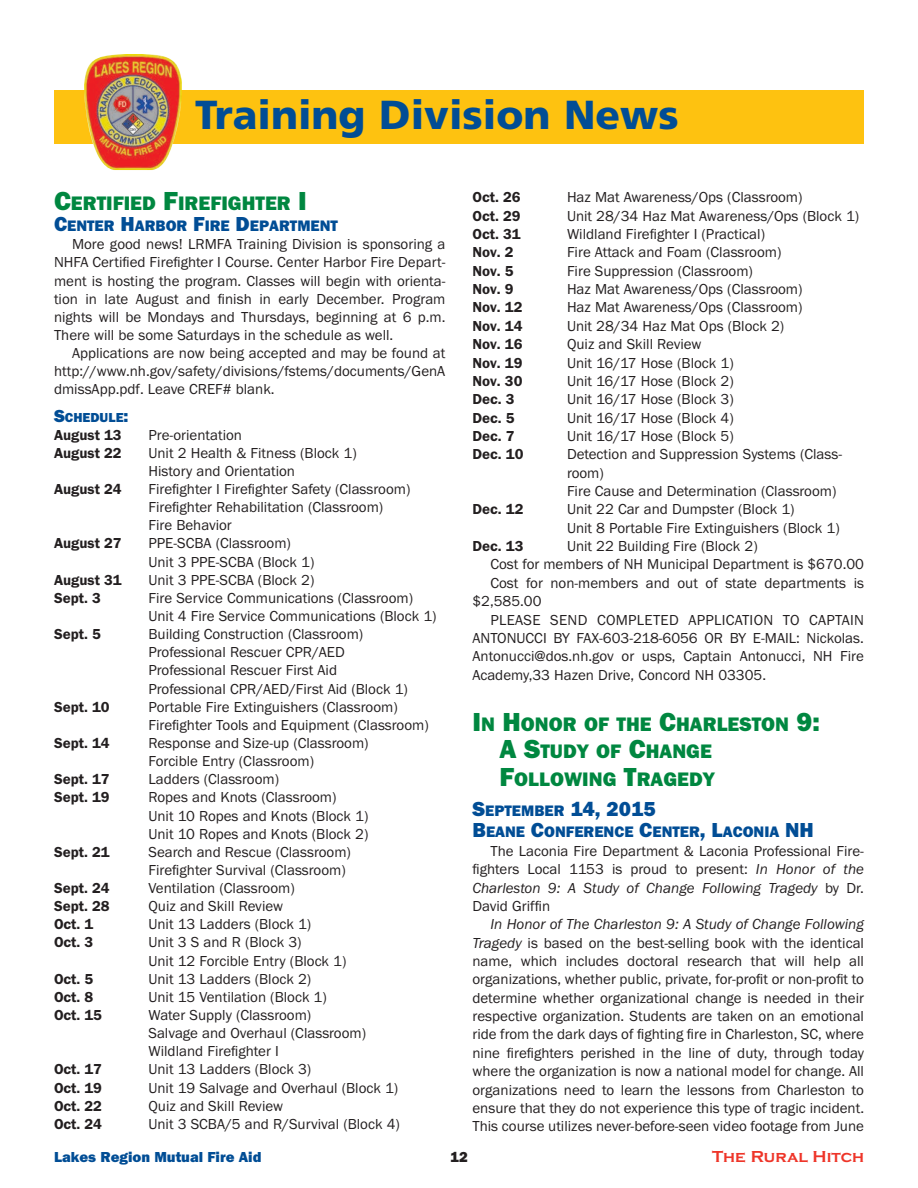
<style>
.page{position:relative;width:918px;height:1188px;background:#fff}
.page>*{position:absolute;margin:0;border:0;box-sizing:border-box;transform-origin:0 0}
.t1{font:900 40.5px "Frutiger";color:#014d95}
.t2{font:21px "Franklin Gothic URW Hea";color:#014d95}
.t3{font:20.25px/27.3px "Franklin Gothic URW Hea";color:#008740}
.t4{font:700 16.5px "Copperplate Gothic";color:#ee3529}
.t5{font:15.75px "Franklin Gothic URW Hea";color:#014d95}
.t6{font:15px/18.1px "Franklin Gothic";color:#231f20}
.t7{font:15px "Franklin Gothic URW Dem";color:#231f20}
.t8{font:15px "Franklin Gothic";letter-spacing:.02em;color:#231f20}
.t9{font:15px "Franklin Gothic URW Hea";color:#014d95}
.t10{font:15px "Franklin Gothic URW Hea";color:#231f20}
.t11{font:13.5px "Franklin Gothic URW Hea";color:#014d95}
.s1{font-size:27px}
.s2{font-size:21px}
.s3{font-size:18px}
.s4{font-size:15.75px}
.s5{font-style:italic}
</style>
<div class="page">
<div style="left:54px;top:90px;width:810px;height:54px;background:#fec210"></div>
<img style="left:84px;top:54px;width:98px;height:116px">
<h1 class="t1" style="left:195px;top:99px;width:485px">Training Division News</h1>
<h3 class="t3" style="left:54px;top:189px;width:254px"><span class="s1">C</span>ERTIFIED <span class="s1">F</span>IREFIGHTER <span class="s1">I</span></h3>
<p class="t5" style="left:54px;top:216px;width:286px"><span class="s2">C</span>ENTER <span class="s2">H</span>ARBOR <span class="s2">F</span>IRE <span class="s2">D</span>EPARTMENT</p>
<p class="t6" style="left:54px;top:235px;width:393px;text-align:justify;text-indent:18px">More good news! LRMFA Training Division is sponsoring a NHFA Certified Firefighter I Course. Center Harbor Fire Depart&shy;ment is hosting the program. Classes will begin with orienta&shy;tion in late August and finish in early December. Program nights will be Mondays and Thursdays, beginning at 6 p.m.<br>There will be some Saturdays in the schedule as well.</p>
<p class="t6" style="left:54px;top:344px;width:393px;text-align:justify;text-indent:18px">Applications are now being accepted and may be found at http://www.nh.gov/safety/divisions/fstems/documents/GenA dmissApp.pdf. Leave CREF# blank.</p>
<p class="t11" style="left:54px;top:409px;width:76px"><span class="s3">S</span>CHEDULE<span class="s3">:</span></p>
<p class="t7" style="left:54px;top:426px;width:69px">August 13</p>
<p class="t6" style="left:148px;top:425px;width:95px">Pre-orientation</p>
<p class="t7" style="left:54px;top:444px;width:69px">August 22</p>
<p class="t6" style="left:148px;top:444px;width:210px">Unit 2 Health &amp; Fitness (Block 1)<br>History and Orientation</p>
<p class="t7" style="left:54px;top:480px;width:69px">August 24</p>
<p class="t6" style="left:148px;top:480px;width:263px">Firefighter I Firefighter Safety (Classroom)<br>Firefighter Rehabilitation (Classroom)<br>Fire Behavior</p>
<p class="t7" style="left:54px;top:535px;width:69px">August 27</p>
<p class="t6" style="left:148px;top:534px;width:167px">PPE-SCBA (Classroom)<br>Unit 3 PPE-SCBA (Block 1)</p>
<p class="t7" style="left:54px;top:571px;width:69px">August 31</p>
<p class="t6" style="left:148px;top:571px;width:167px">Unit 3 PPE-SCBA (Block 2)</p>
<p class="t7" style="left:54px;top:589px;width:48px">Sept. 3</p>
<p class="t6" style="left:148px;top:589px;width:290px">Fire Service Communications (Classroom)<br>Unit 4 Fire Service Communications (Block 1)</p>
<p class="t7" style="left:54px;top:625px;width:48px">Sept. 5</p>
<p class="t6" style="left:148px;top:625px;width:261px">Building Construction (Classroom)<br>Professional Rescuer CPR/AED Professional Rescuer First Aid Professional CPR/AED/First Aid (Block 1)</p>
<p class="t7" style="left:54px;top:698px;width:57px">Sept. 10</p>
<p class="t6" style="left:148px;top:697px;width:282px">Portable Fire Extinguishers (Classroom)<br>Firefighter Tools and Equipment (Classroom)</p>
<p class="t7" style="left:54px;top:734px;width:57px">Sept. 14</p>
<p class="t6" style="left:148px;top:734px;width:222px">Response and Size-up (Classroom)<br>Forcible Entry (Classroom)</p>
<p class="t7" style="left:54px;top:770px;width:57px">Sept. 17</p>
<p class="t6" style="left:148px;top:770px;width:132px">Ladders (Classroom)</p>
<p class="t7" style="left:54px;top:788px;width:57px">Sept. 19</p>
<p class="t6" style="left:148px;top:788px;width:221px">Ropes and Knots (Classroom)<br>Unit 10 Ropes and Knots (Block 1)<br>Unit 10 Ropes and Knots (Block 2)</p>
<p class="t7" style="left:54px;top:843px;width:57px">Sept. 21</p>
<p class="t6" style="left:148px;top:843px;width:204px">Search and Rescue (Classroom)<br>Firefighter Survival (Classroom)</p>
<p class="t7" style="left:54px;top:879px;width:57px">Sept. 24</p>
<p class="t6" style="left:148px;top:879px;width:148px">Ventilation (Classroom)</p>
<p class="t7" style="left:54px;top:897px;width:57px">Sept. 28</p>
<p class="t6" style="left:148px;top:897px;width:136px">Quiz and Skill Review</p>
<p class="t7" style="left:54px;top:915px;width:41px">Oct. 1</p>
<p class="t6" style="left:148px;top:915px;width:164px">Unit 13 Ladders (Block 1)</p>
<p class="t7" style="left:54px;top:934px;width:41px">Oct. 3</p>
<p class="t6" style="left:148px;top:933px;width:199px">Unit 3 S and R (Block 3)<br>Unit 12 Forcible Entry (Block 1)</p>
<p class="t7" style="left:54px;top:970px;width:41px">Oct. 5</p>
<p class="t6" style="left:148px;top:969px;width:164px">Unit 13 Ladders (Block 2)</p>
<p class="t7" style="left:54px;top:988px;width:41px">Oct. 8</p>
<p class="t6" style="left:148px;top:988px;width:180px">Unit 15 Ventilation (Block 1)</p>
<p class="t7" style="left:54px;top:1006px;width:50px">Oct. 15</p>
<p class="t6" style="left:148px;top:1006px;width:219px">Water Supply (Classroom)<br>Salvage and Overhaul (Classroom)<br>Wildland Firefighter I</p>
<p class="t7" style="left:54px;top:1060px;width:50px">Oct. 17</p>
<p class="t6" style="left:148px;top:1060px;width:164px">Unit 13 Ladders (Block 3)</p>
<p class="t7" style="left:54px;top:1079px;width:50px">Oct. 19</p>
<p class="t6" style="left:148px;top:1078px;width:251px">Unit 19 Salvage and Overhaul (Block 1)</p>
<p class="t7" style="left:54px;top:1097px;width:50px">Oct. 22</p>
<p class="t6" style="left:148px;top:1096px;width:136px">Quiz and Skill Review</p>
<p class="t7" style="left:54px;top:1115px;width:50px">Oct. 24</p>
<p class="t6" style="left:148px;top:1115px;width:253px">Unit 3 SCBA/5 and R/Survival (Block 4)</p>
<p class="t7" style="left:472px;top:188px;width:50px">Oct. 26</p>
<p class="t6" style="left:567px;top:188px;width:237px">Haz Mat Awareness/Ops (Classroom)</p>
<p class="t7" style="left:472px;top:207px;width:50px">Oct. 29</p>
<p class="t6" style="left:567px;top:206px;width:294px">Unit 28/34 Haz Mat Awareness/Ops (Block 1)</p>
<p class="t7" style="left:472px;top:225px;width:50px">Oct. 31</p>
<p class="t6" style="left:567px;top:225px;width:200px">Wildland Firefighter I (Practical)</p>
<p class="t7" style="left:472px;top:243px;width:43px">Nov. 2</p>
<p class="t6" style="left:567px;top:243px;width:216px">Fire Attack and Foam (Classroom)</p>
<p class="t7" style="left:472px;top:262px;width:43px">Nov. 5</p>
<p class="t6" style="left:567px;top:261px;width:188px">Fire Suppression (Classroom)</p>
<p class="t7" style="left:472px;top:280px;width:43px">Nov. 9</p>
<p class="t6" style="left:567px;top:280px;width:237px">Haz Mat Awareness/Ops (Classroom)</p>
<p class="t7" style="left:472px;top:298px;width:52px">Nov. 12</p>
<p class="t6" style="left:567px;top:298px;width:237px">Haz Mat Awareness/Ops (Classroom)</p>
<p class="t7" style="left:472px;top:317px;width:52px">Nov. 14</p>
<p class="t6" style="left:567px;top:317px;width:219px">Unit 28/34 Haz Mat Ops (Block 2)</p>
<p class="t7" style="left:472px;top:335px;width:52px">Nov. 16</p>
<p class="t6" style="left:567px;top:335px;width:136px">Quiz and Skill Review</p>
<p class="t7" style="left:472px;top:354px;width:52px">Nov. 19</p>
<p class="t6" style="left:567px;top:353px;width:168px">Unit 16/17 Hose (Block 1)</p>
<p class="t7" style="left:472px;top:372px;width:52px">Nov. 30</p>
<p class="t6" style="left:567px;top:372px;width:168px">Unit 16/17 Hose (Block 2)</p>
<p class="t7" style="left:472px;top:390px;width:44px">Dec. 3</p>
<p class="t6" style="left:567px;top:390px;width:168px">Unit 16/17 Hose (Block 3)</p>
<p class="t7" style="left:472px;top:409px;width:44px">Dec. 5</p>
<p class="t6" style="left:567px;top:408px;width:168px">Unit 16/17 Hose (Block 4)</p>
<p class="t7" style="left:472px;top:427px;width:44px">Dec. 7</p>
<p class="t6" style="left:567px;top:427px;width:168px">Unit 16/17 Hose (Block 5)</p>
<p class="t7" style="left:472px;top:445px;width:53px">Dec. 10</p>
<p class="t6" style="left:567px;top:445px;width:277px">Detection and Suppression Systems (Class&shy;room)<br>Fire Cause and Determination (Classroom)</p>
<p class="t7" style="left:472px;top:500px;width:53px">Dec. 12</p>
<p class="t6" style="left:567px;top:500px;width:274px">Unit 22 Car and Dumpster (Block 1)<br>Unit 8 Portable Fire Extinguishers (Block 1)</p>
<p class="t7" style="left:472px;top:537px;width:53px">Dec. 13</p>
<p class="t6" style="left:567px;top:537px;width:192px">Unit 22 Building Fire (Block 2)</p>
<p class="t6" style="left:490px;top:555px;width:375px">Cost for members of NH Municipal Department is $670.00</p>
<p class="t6" style="left:490px;top:574px;width:375px">Cost for non-members and out of state departments is</p>
<p class="t6" style="left:472px;top:592px;width:71px">$2,585.00</p>
<p class="t8" style="left:490px;top:611px;width:375px">PLEASE SEND COMPLETED APPLICATION TO CAPTAIN</p>
<p class="t6" style="left:472px;top:629px;width:393px">ANTONUCCI BY FAX-603-218-6056 OR BY E-MAIL: Nickolas.</p>
<p class="t6" style="left:472px;top:647px;width:393px">Antonucci@dos.nh.gov or usps, Captain Antonucci, NH Fire</p>
<p class="t6" style="left:472px;top:665px;width:295px">Academy,33 Hazen Drive, Concord NH 03305.</p>
<h3 class="t3" style="left:499px;top:710px;width:322px;text-indent:-27px"><span class="s1">I</span>N <span class="s1">H</span>ONOR OF THE <span class="s1">C</span>HARLESTON <span class="s1">9:<br>A S</span>TUDY OF <span class="s1">C</span>HANGE<br><span class="s1">F</span>OLLOWING <span class="s1">T</span>RAGEDY</h3>
<h2 class="t2" style="left:472px;top:797px;width:185px">S<span class="s4">EPTEMBER</span> 14, 2015</h2>
<p class="t5" style="left:472px;top:823px;width:343px"><span class="s2">B</span>EANE <span class="s2">C</span>ONFERENCE <span class="s2">C</span>ENTER<span class="s2">, L</span>ACONIA <span class="s2">NH</span></p>
<p class="t6" style="left:472px;top:842px;width:393px;text-align:justify;text-indent:18px">The Laconia Fire Department &amp; Laconia Professional Fire&shy;fighters Local 1153 is proud to present: <span class="s5">In Honor of the Charleston 9: A Study of Change Following Tragedy</span> by Dr.<br>David Griffin</p>
<p class="t6" style="left:472px;top:915px;width:393px;text-align:justify;text-indent:18px"><span class="s5">In Honor of The Charleston 9: A Study of Change Following Tragedy</span> is based on the best-selling book with the identical name, which includes doctoral research that will help all organizations, whether public, private, for-profit or non-profit to determine whether organizational change is needed in their respective organization. Students are taken on an emotional ride from the dark days of fighting fire in Charleston, SC, where nine firefighters perished in the line of duty, through today where the organization is now a national model for change. All organizations need to learn the lessons from Charleston to ensure that they do not experience this type of tragic incident.<br>This course utilizes never-before-seen video footage from June</p>
<p class="t9" style="left:54px;top:1148px;width:209px">Lakes Region Mutual Fire Aid</p>
<p class="t10" style="left:450px;top:1148px;width:19px">12</p>
<p class="t4" style="left:712px;top:1147px;width:153px">The Rural Hitch</p>
</div>
